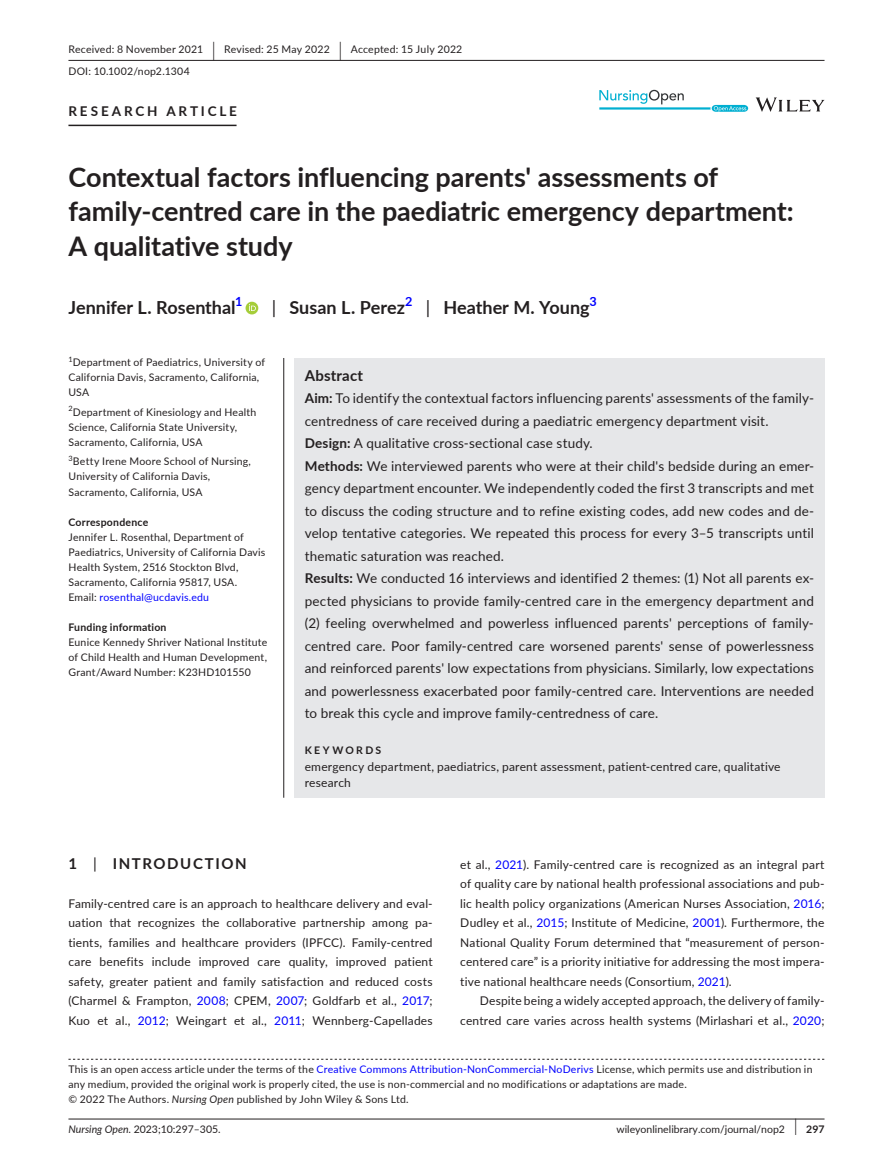
<style>
.page{position:relative;width:893px;height:1174px;background:#fff}
.page>*{position:absolute;margin:0;border:0;box-sizing:border-box;transform-origin:0 0}
.t1{font:700 27px/34.5px "Lato";color:#231f20}
.t2{font:700 18px "Lato";color:#231f20}
.t3{font:700 15px "Lato";letter-spacing:.1em;color:#231f20}
.t4{font:700 15px "Lato";letter-spacing:.015em;color:#231f20}
.t5{font:13.5px/22.5px "Lato";letter-spacing:.01em;color:#231f20}
.t6{font:700 13.5px "Lato";letter-spacing:.21em;color:#231f20}
.t7{font:700 12.6px "Lato";color:#00f}
.t8{font:12px/19.5px "Lato";letter-spacing:.015em;color:#231f20;text-align:justify}
.t9{font:10.5px/15px "Lato";letter-spacing:.02em;color:#231f20}
.t10{font:10.5px "Lato";color:#231f20}
.t11{font:700 10.5px "Lato";letter-spacing:.02em;color:#231f20}
.t12{font:700 10.5px "Lato";letter-spacing:.22em;color:#231f20}
.t13{font:7.35px "Lato";color:#231f20}
.s1{font-size:19.65px}
.s2{font-weight:400}
.s3{color:#00f}
.s4{font-weight:700}
.s5{font-style:italic}
.s6{font-size:17.4px}
</style>
<div class="page">
<hr style="left:68px;top:1118px;width:756px;height:1px;background:#231f20">
<svg style="left:756px;top:97px;width:68px;height:15px"></svg>
<svg style="left:599px;top:90px;width:149px;height:22px"></svg>
<hr style="left:68px;top:60px;width:756px;height:1px;background:#231f20">
<hr style="left:68px;top:125px;width:169px;height:1px;background:#231f20">
<div style="left:246px;top:302px;width:12px;height:12px;background:#a5cd39;border-radius:50%"></div>
<svg style="left:249px;top:304px;width:7px;height:7px"></svg>
<svg style="left:68px;top:1058px;width:756px;height:1px"></svg>
<div style="left:294px;top:358px;width:530px;height:439px;background:#e6e7e9"></div>
<hr style="left:283px;top:358px;width:1px;height:439px;background:#231f20">
<p class="t9" style="left:68px;top:38px;width:395px;line-height:21.8px">Received: 8 November 2021 <span class="s1">|</span> Revised: 25 May 2022 <span class="s1">|</span> Accepted: 15 July 2022<br>DOI: 10.1002/nop2.1304</p>
<p class="t6" style="left:68px;top:101px;width:170px">RESEARCH ARTICLE</p>
<h1 class="t1" style="left:68px;top:159px;width:727px">Contextual factors influencing parents' assessments of family-centred care in the paediatric emergency department:<br>A qualitative study</h1>
<h2 class="t2" style="left:68px;top:295px;width:169px">Jennifer L. Rosenthal</h2>
<p class="t7" style="left:235px;top:292px;width:9px">1</p>
<h2 class="t2" style="left:272px;top:295px;width:135px"><span class="s2">|</span> Susan L. Perez</h2>
<p class="t7" style="left:405px;top:292px;width:9px">2</p>
<h2 class="t2" style="left:426px;top:295px;width:165px"><span class="s2">|</span> Heather M. Young</h2>
<p class="t7" style="left:589px;top:292px;width:9px">3</p>
<p class="t13" style="left:68px;top:354px;width:6px">1</p>
<p class="t9" style="left:68px;top:355px;width:198px;text-indent:4px">Department of Paediatrics, University of<br>California Davis, Sacramento, California,<br>USA</p>
<p class="t9" style="left:68px;top:404px;width:189px"><sup>2</sup>Department of Kinesiology and Health<br>Science, California State University,<br>Sacramento, California, USA</p>
<p class="t9" style="left:68px;top:454px;width:184px"><sup>3</sup>Betty Irene Moore School of Nursing,<br>University of California Davis,<br>Sacramento, California, USA</p>
<p class="t11" style="left:68px;top:514px;width:81px">Correspondence</p>
<p class="t9" style="left:68px;top:529px;width:199px">Jennifer L. Rosenthal, Department of Paediatrics, University of California Davis Health System, 2516 Stockton Blvd, Sacramento, California 95817, USA.<br>Email: <span class="s3">rosenthal@ucdavis.edu</span></p>
<p class="t11" style="left:68px;top:619px;width:100px">Funding information</p>
<p class="t9" style="left:68px;top:634px;width:200px;text-align:justify">Eunice Kennedy Shriver National Institute of Child Health and Human Development, Grant/Award Number: K23HD101550</p>
<p class="t4" style="left:305px;top:364px;width:60px">Abstract</p>
<p class="t5" style="left:305px;top:386px;width:511px"><span class="s4">Aim:</span> To identify the contextual factors influencing parents' assessments of the family&shy;centredness of care received during a paediatric emergency department visit.<br><span class="s4">Design:</span> A qualitative cross-sectional case study.<br><span class="s4">Methods:</span> We interviewed parents who were at their child's bedside during an emer&shy;gency department encounter. We independently coded the first 3 transcripts and met to discuss the coding structure and to refine existing codes, add new codes and de&shy;velop tentative categories. We repeated this process for every 3–5 transcripts until thematic saturation was reached.<br><span class="s4">Results:</span> We conducted 16 interviews and identified 2 themes: (1) Not all parents ex&shy;pected physicians to provide family-centred care in the emergency department and (2) feeling overwhelmed and powerless influenced parents' perceptions of family&shy;centred care. Poor family-centred care worsened parents' sense of powerlessness and reinforced parents' low expectations from physicians. Similarly, low expectations and powerlessness exacerbated poor family-centred care. Interventions are needed to break this cycle and improve family-centredness of care.</p>
<p class="t12" style="left:305px;top:742px;width:78px">KEYWORDS</p>
<p class="t8" style="left:305px;top:757px;width:477px;line-height:16.5px">emergency department, paediatrics, parent assessment, patient-centred care, qualitative research</p>
<p class="t3" style="left:68px;top:852px;width:180px">1 <span class="s2">|</span> INTRODUCTION</p>
<p class="t8" style="left:68px;top:893px;width:366px">Family-centred care is an approach to healthcare delivery and eval&shy;uation that recognizes the collaborative partnership among pa&shy;tients, families and healthcare providers (IPFCC). Family-centred care benefits include improved care quality, improved patient safety, greater patient and family satisfaction and reduced costs (Charmel &amp; Frampton, <span class="s3">2008</span>; CPEM, <span class="s3">2007</span>; Goldfarb et al., <span class="s3">2017</span>; Kuo et al., <span class="s3">2012</span>; Weingart et al., <span class="s3">2011</span>; Wennberg-Capellades</p>
<p class="t8" style="left:460px;top:854px;width:366px">et al., <span class="s3">2021</span>). Family-centred care is recognized as an integral part of quality care by national health professional associations and pub&shy;lic health policy organizations (American Nurses Association, <span class="s3">2016</span>; Dudley et al., <span class="s3">2015</span>; Institute of Medicine, <span class="s3">2001</span>). Furthermore, the National Quality Forum determined that “measurement of person&shy;centered care” is a priority initiative for addressing the most impera&shy;tive national healthcare needs (Consortium, <span class="s3">2021</span>).</p>
<p class="t8" style="left:460px;top:990px;width:366px;text-align:right">Despite being a widely accepted approach, the delivery of family&shy;centred care varies across health systems (Mirlashari et al., <span class="s3">2020</span>;</p>
<p class="t9" style="left:68px;top:1061px;width:746px">This is an open access article under the terms of the <span class="s3">Creative Commons Attribution-NonCommercial-NoDerivs</span> License, which permits use and distribution in any medium, provided the original work is properly cited, the use is non-commercial and no modifications or adaptations are made.<br>© 2022 The Authors. <span class="s5">Nursing Open</span> published by John Wiley &amp; Sons Ltd.</p>
<p class="t10" style="left:68px;top:1121px;width:154px"><span class="s5">Nursing Open.</span> 2023;10:297–305.</p>
<p class="t10" style="left:616px;top:1121px;width:210px">wileyonlinelibrary.com/journal/nop2 <span class="s6">|</span> <span class="s4">297</span></p>
</div>
